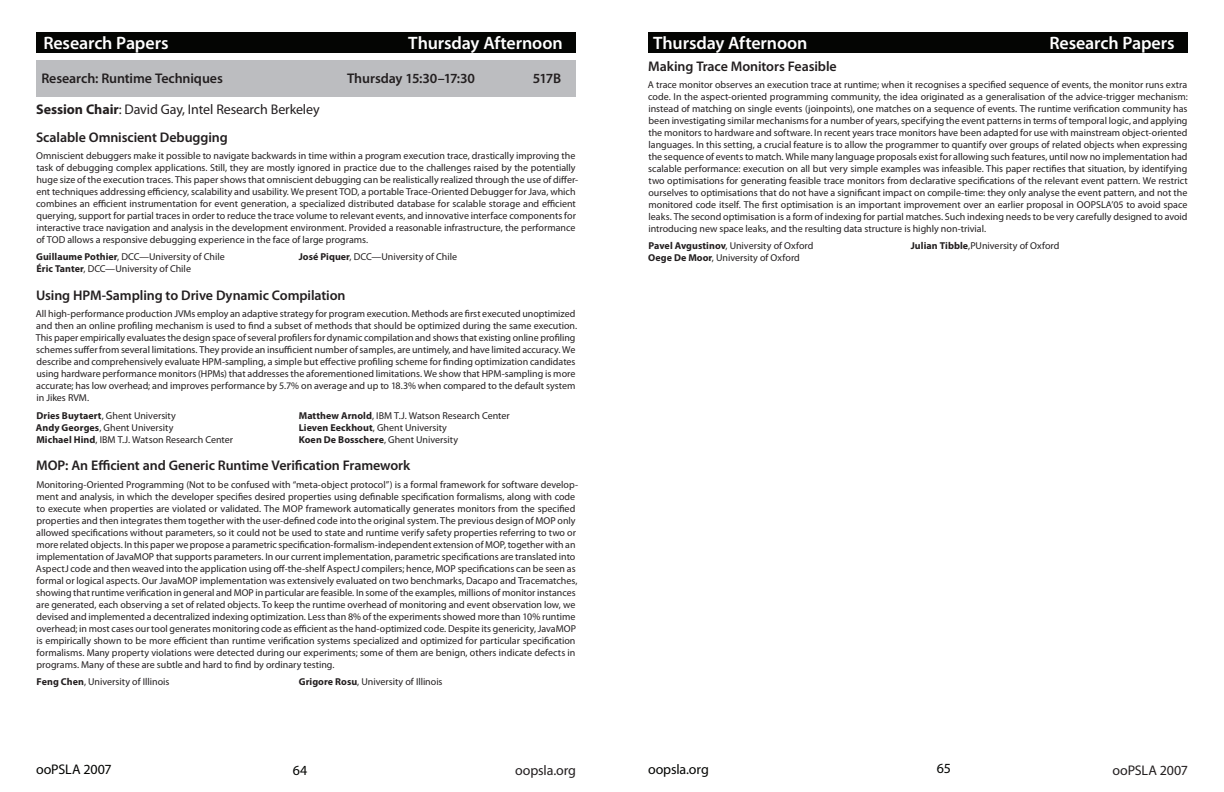
<style>
.page{position:relative;width:1224px;height:792px;background:#fff}
.page>*{position:absolute;margin:0;border:0;box-sizing:border-box;transform-origin:0 0}
.t1{font:600 18px "Myriad Pro";letter-spacing:-.005em;color:#fff}
.t2{font:600 14px "Myriad Pro";letter-spacing:-.01em;color:#231f20}
.t3{font:14px/27.6px "Myriad Pro";letter-spacing:-.01em;color:#231f20}
.t4{font:14px "Myriad";letter-spacing:-.01em;color:#040503}
.t5{font:14px "Myriad";letter-spacing:-.01em;color:#231f20}
.t6{font:10px/12px "Myriad Pro";color:#231f20}
.s1{font-weight:700}
.s2{font-weight:600}
</style>
<div class="page">
<div style="left:36px;top:60px;width:540px;height:36px;background:#bcbdc0"></div>
<div style="left:36px;top:32px;width:540px;height:21px;background:#040503"></div>
<div style="left:648px;top:32px;width:540px;height:21px;background:#040503"></div>
<h1 class="t1" style="left:43px;top:33px;width:127px">Research Papers</h1>
<h1 class="t1" style="left:408px;top:33px;width:156px">Thursday Afternoon</h1>
<h1 class="t1" style="left:653px;top:33px;width:156px">Thursday Afternoon</h1>
<h1 class="t1" style="left:1049px;top:33px;width:127px">Research Papers</h1>
<h2 class="t2" style="left:41px;top:71px;width:183px">Research: Runtime Techniques</h2>
<h2 class="t2" style="left:347px;top:71px;width:129px">Thursday 15:30–17:30</h2>
<h2 class="t2" style="left:533px;top:71px;width:30px">517B</h2>
<h2 class="t3" style="left:36px;top:96px;width:285px"><span class="s1">Session Chair</span>: David Gay, Intel Research Berkeley<br><span class="s2">Scalable Omniscient Debugging</span></h2>
<p class="t6" style="left:36px;top:150px;width:543px">Omniscient debuggers make it possible to navigate backwards in time within a program execution trace, drastically improving the task of debugging complex applications. Still, they are mostly ignored in practice due to the challenges raised by the potentially huge size of the execution traces. This paper shows that omniscient debugging can be realistically realized through the use of differ&shy;ent techniques addressing efficiency, scalability and usability. We present TOD, a portable Trace-Oriented Debugger for Java, which combines an efficient instrumentation for event generation, a specialized distributed database for scalable storage and efficient querying, support for partial traces in order to reduce the trace volume to relevant events, and innovative interface components for interactive trace navigation and analysis in the development environment. Provided a reasonable infrastructure, the performance of TOD allows a responsive debugging experience in the face of large programs.</p>
<p class="t6" style="left:36px;top:251px;width:190px"><span class="s1">Guillaume Pothier</span>, DCC—University of Chile</p>
<p class="t6" style="left:299px;top:251px;width:160px"><span class="s1">José Piquer</span>, DCC—University of Chile</p>
<p class="t6" style="left:37px;top:263px;width:156px"><span class="s1">Éric Tanter</span>, DCC—University of Chile</p>
<h2 class="t2" style="left:36px;top:288px;width:311px">Using HPM-Sampling to Drive Dynamic Compilation</h2>
<p class="t6" style="left:36px;top:308px;width:543px">All high-performance production JVMs employ an adaptive strategy for program execution. Methods are first executed unoptimized and then an online profiling mechanism is used to find a subset of methods that should be optimized during the same execution.<br>This paper empirically evaluates the design space of several profilers for dynamic compilation and shows that existing online profiling schemes suffer from several limitations. They provide an insufficient number of samples, are untimely, and have limited accuracy. We describe and comprehensively evaluate HPM-sampling, a simple but effective profiling scheme for finding optimization candidates using hardware performance monitors (HPMs) that addresses the aforementioned limitations. We show that HPM-sampling is more accurate; has low overhead; and improves performance by 5.7% on average and up to 18.3% when compared to the default system in Jikes RVM.</p>
<p class="t6" style="left:37px;top:410px;width:141px"><span class="s1">Dries Buytaert</span>, Ghent University</p>
<p class="t6" style="left:299px;top:410px;width:212px"><span class="s1">Matthew Arnold</span>, IBM T.J. Watson Research Center</p>
<p class="t6" style="left:36px;top:422px;width:139px"><span class="s1">Andy Georges</span>, Ghent University</p>
<p class="t6" style="left:299px;top:422px;width:150px"><span class="s1">Lieven Eeckhout</span>, Ghent University</p>
<p class="t6" style="left:36px;top:434px;width:198px"><span class="s1">Michael Hind</span>, IBM T.J. Watson Research Center</p>
<p class="t6" style="left:299px;top:434px;width:161px"><span class="s1">Koen De Bosschere</span>, Ghent University</p>
<h2 class="t2" style="left:36px;top:458px;width:376px">MOP: An Efficient and Generic Runtime Verification Framework</h2>
<p class="t6" style="left:36px;top:479px;width:544px">Monitoring-Oriented Programming (Not to be confused with “meta-object protocol”) is a formal framework for software develop&shy;ment and analysis, in which the developer specifies desired properties using definable specification formalisms, along with code to execute when properties are violated or validated. The MOP framework automatically generates monitors from the specified properties and then integrates them together with the user-defined code into the original system. The previous design of MOP only allowed specifications without parameters, so it could not be used to state and runtime verify safety properties referring to two or more related objects. In this paper we propose a parametric specification-formalism-independent extension of MOP, together with an implementation of JavaMOP that supports parameters. In our current implementation, parametric specifications are translated into AspectJ code and then weaved into the application using off-the-shelf AspectJ compilers; hence, MOP specifications can be seen as formal or logical aspects. Our JavaMOP implementation was extensively evaluated on two benchmarks, Dacapo and Tracematches, showing that runtime verification in general and MOP in particular are feasible. In some of the examples, millions of monitor instances are generated, each observing a set of related objects. To keep the runtime overhead of monitoring and event observation low, we devised and implemented a decentralized indexing optimization. Less than 8% of the experiments showed more than 10% runtime overhead; in most cases our tool generates monitoring code as efficient as the hand-optimized code. Despite its genericity, JavaMOP is empirically shown to be more efficient than runtime verification systems specialized and optimized for particular specification formalisms. Many property violations were detected during our experiments; some of them are benign, others indicate defects in programs. Many of these are subtle and hard to find by ordinary testing.</p>
<p class="t6" style="left:37px;top:676px;width:134px"><span class="s1">Feng Chen</span>, University of Illinois</p>
<p class="t6" style="left:299px;top:676px;width:145px"><span class="s1">Grigore Rosu</span>, University of Illinois</p>
<h2 class="t2" style="left:648px;top:58px;width:190px">Making Trace Monitors Feasible</h2>
<p class="t6" style="left:648px;top:79px;width:541px;text-align:justify">A trace monitor observes an execution trace at runtime; when it recognises a specified sequence of events, the monitor runs extra code. In the aspect-oriented programming community, the idea originated as a generalisation of the advice-trigger mechanism: instead of matching on single events (joinpoints), one matches on a sequence of events. The runtime verification community has been investigating similar mechanisms for a number of years, specifying the event patterns in terms of temporal logic, and applying the monitors to hardware and software. In recent years trace monitors have been adapted for use with mainstream object-oriented languages. In this setting, a crucial feature is to allow the programmer to quantify over groups of related objects when expressing the sequence of events to match. While many language proposals exist for allowing such features, until now no implementation had scalable performance: execution on all but very simple examples was infeasible. This paper rectifies that situation, by identifying two optimisations for generating feasible trace monitors from declarative specifications of the relevant event pattern. We restrict ourselves to optimisations that do not have a significant impact on compile-time: they only analyse the event pattern, and not the monitored code itself. The first optimisation is an important improvement over an earlier proposal in OOPSLA’05 to avoid space leaks. The second optimisation is a form of indexing for partial matches. Such indexing needs to be very carefully designed to avoid introducing new space leaks, and the resulting data structure is highly non-trivial.</p>
<p class="t6" style="left:649px;top:240px;width:166px"><span class="s1">Pavel Avgustinov</span>, University of Oxford</p>
<p class="t6" style="left:911px;top:240px;width:150px"><span class="s1">Julian Tibble</span>,PUniversity of Oxford</p>
<p class="t6" style="left:648px;top:252px;width:153px"><span class="s1">Oege De Moor</span>, University of Oxford</p>
<h2 class="t4" style="left:36px;top:762px;width:77px">ooPSLA 2007</h2>
<h2 class="t4" style="left:293px;top:763px;width:16px">64</h2>
<h2 class="t5" style="left:515px;top:763px;width:62px">oopsla.org</h2>
<h2 class="t4" style="left:648px;top:762px;width:62px">oopsla.org</h2>
<h2 class="t4" style="left:937px;top:761px;width:16px">65</h2>
<h2 class="t5" style="left:1112px;top:764px;width:77px">ooPSLA 2007</h2>
</div>
